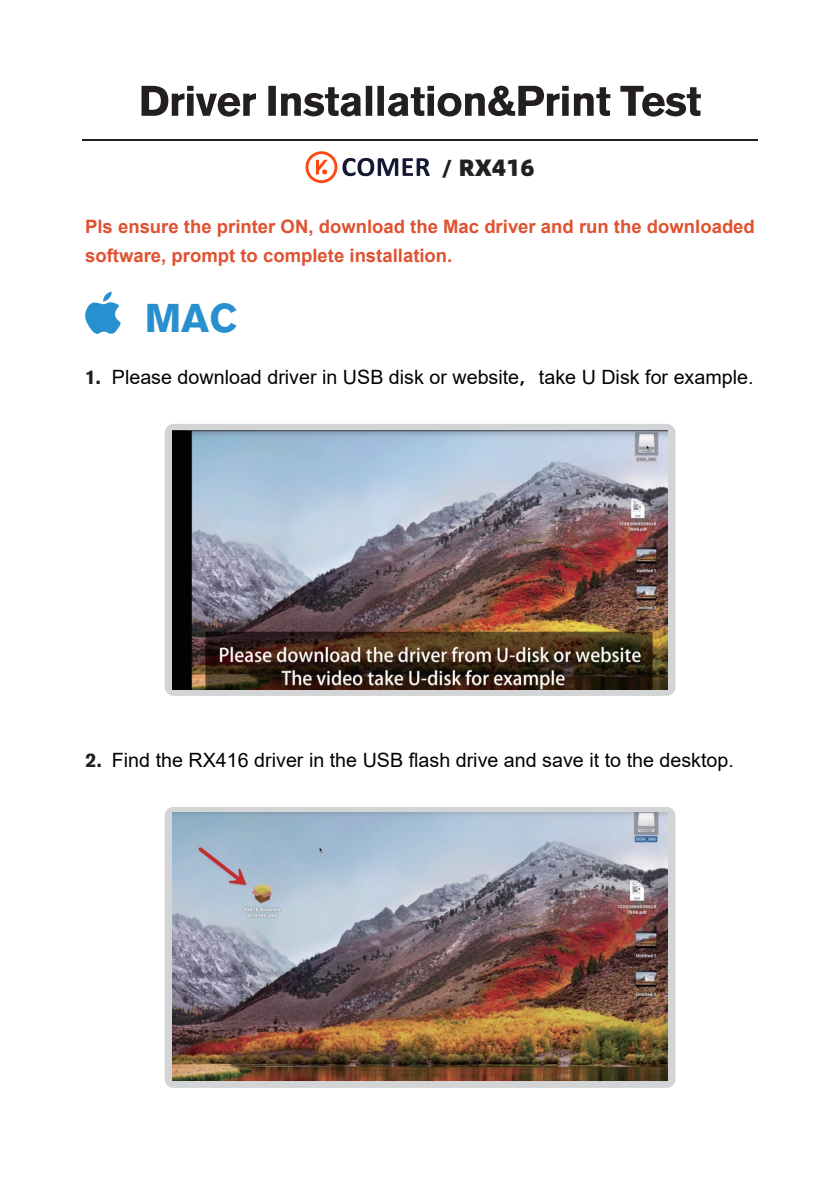
<style>
.page{position:relative;width:840px;height:1191px;background:#fff}
.page>*{position:absolute;margin:0;border:0;box-sizing:border-box;transform-origin:0 0}
.t1{font:700 39.8px "Akzidenz Grotesk BQ";color:#2990cf}
.t2{font:23.6px "Alibaba Pu Hui Ti H";color:#231f20}
.t3{font:19.6px "Arial";color:#030303}
.t4{font:700 19.6px "Akzidenz Grotesk BQ";color:#231f20}
.t5{font:700 18.4px/28.8px "Arial";color:#df5231}
.s1{font-family:"Adobe Heiti Std"}
</style>
<div class="page">
<hr style="left:82px;top:139px;width:675px;height:1px;background:#231f20">
<svg style="left:305px;top:151px;width:124px;height:32px"></svg>
<svg style="left:141px;top:86px;width:559px;height:31px"></svg>
<svg style="left:85px;top:291px;width:36px;height:43px"></svg>
<div style="left:165px;top:424px;width:510px;height:272px;background:#d3d4d5;border-radius:9px"></div>
<img style="left:172px;top:430px;width:495px;height:259px">
<div style="left:165px;top:807px;width:510px;height:281px;background:#d3d4d5;border-radius:9px"></div>
<img style="left:172px;top:812px;width:495px;height:268px">
<p class="t2" style="left:441px;top:149px;width:95px">/ RX416</p>
<p class="t5" style="left:85px;top:212px;width:671px">Pls ensure the printer ON, download the Mac driver and run the downloaded software, prompt to complete installation.</p>
<h1 class="t1" style="left:145px;top:295px;width:94px">MAC</h1>
<p class="t3" style="left:112px;top:364px;width:643px">Please download driver in USB disk or website<span class="s1">，</span>take U Disk for example.</p>
<p class="t4" style="left:85px;top:366px;width:17px">1.</p>
<p class="t4" style="left:86px;top:749px;width:17px">2.</p>
<p class="t3" style="left:112px;top:747px;width:623px">Find the RX416 driver in the USB flash drive and save it to the desktop.</p>
</div>
